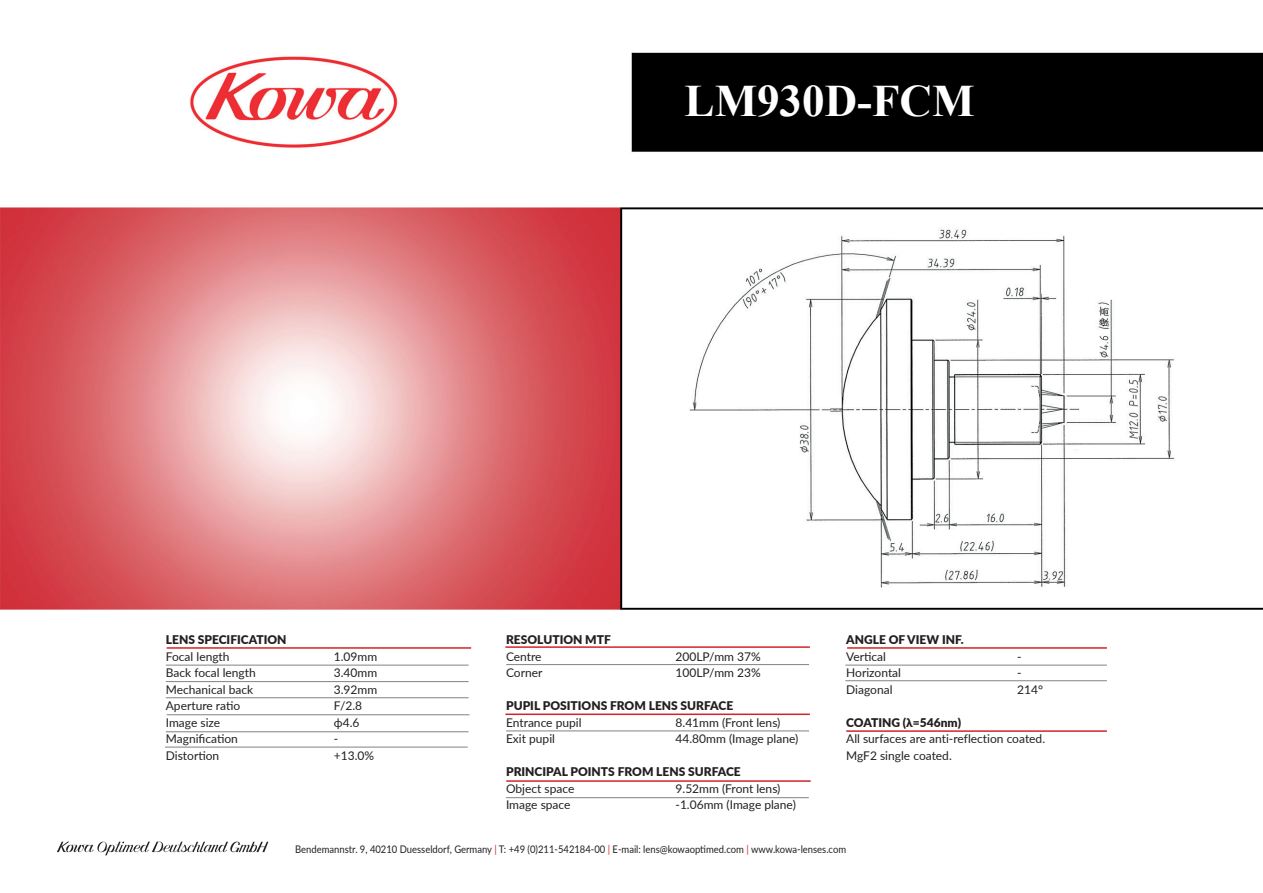
<style>
.page{position:relative;width:1263px;height:893px;background:#fff}
.page>*{position:absolute;margin:0;border:0;box-sizing:border-box;transform-origin:0 0}
.t1{font:700 45px "Times New Roman";color:#fff}
.t2{font:12px/16.5px "Lato";color:#231f20}
.t3{font:900 12px "Lato";color:#231f20}
.t4{font:10.5px "Lato";color:#231f20;scale:.9 1}
.s1{color:#d1232a}
</style>
<div class="page">
<img style="left:0;top:52px;width:1263px;height:747px">
<img style="left:57px;top:841px;width:212px;height:15px">
<hr style="left:167px;top:647px;width:304px;height:2px;background:#d1232a">
<hr style="left:505px;top:646px;width:305px;height:2px;background:#d1232a">
<hr style="left:847px;top:647px;width:260px;height:2px;background:#d1232a">
<hr style="left:846px;top:730px;width:261px;height:2px;background:#d1232a">
<hr style="left:506px;top:664px;width:303px;height:1px;background:#808285">
<hr style="left:506px;top:730px;width:303px;height:1px;background:#808285">
<hr style="left:506px;top:797px;width:303px;height:1px;background:#808285">
<hr style="left:505px;top:713px;width:305px;height:2px;background:#d1232a">
<hr style="left:506px;top:780px;width:305px;height:2px;background:#d1232a">
<hr style="left:166px;top:665px;width:303px;height:1px;background:#808285">
<hr style="left:166px;top:681px;width:303px;height:1px;background:#808285">
<hr style="left:166px;top:697px;width:303px;height:1px;background:#808285">
<hr style="left:167px;top:714px;width:302px;height:1px;background:#808285">
<hr style="left:166px;top:731px;width:303px;height:1px;background:#808285">
<hr style="left:165px;top:747px;width:303px;height:1px;background:#808285">
<hr style="left:845px;top:665px;width:262px;height:1px;background:#808285">
<hr style="left:845px;top:680px;width:262px;height:1px;background:#808285">
<h1 class="t1" style="left:685px;top:68px;width:291px">LM930D-FCM</h1>
<p class="t3" style="left:166px;top:631px;width:122px">LENS SPECIFICATION</p>
<p class="t2" style="left:166px;top:648px;width:65px">Focal length</p>
<p class="t2" style="left:334px;top:648px;width:45px">1.09mm</p>
<p class="t2" style="left:166px;top:664px;width:92px">Back focal length</p>
<p class="t2" style="left:334px;top:664px;width:45px">3.40mm</p>
<p class="t2" style="left:166px;top:681px;width:89px">Mechanical back</p>
<p class="t2" style="left:334px;top:681px;width:45px">3.92mm</p>
<p class="t2" style="left:166px;top:697px;width:76px">Aperture ratio</p>
<p class="t2" style="left:334px;top:697px;width:30px">F/2.8</p>
<p class="t2" style="left:166px;top:714px;width:56px">Image size</p>
<p class="t2" style="left:334px;top:714px;width:27px">φ4.6</p>
<p class="t2" style="left:166px;top:730px;width:74px">Magnification</p>
<p class="t2" style="left:334px;top:730px;width:6px">-</p>
<p class="t2" style="left:166px;top:747px;width:55px">Distortion</p>
<p class="t2" style="left:334px;top:747px;width:42px">+13.0%</p>
<p class="t3" style="left:506px;top:631px;width:106px">RESOLUTION MTF</p>
<p class="t2" style="left:506px;top:648px;width:37px">Centre</p>
<p class="t2" style="left:675px;top:648px;width:87px">200LP/mm 37%</p>
<p class="t2" style="left:506px;top:664px;width:38px">Corner</p>
<p class="t2" style="left:675px;top:664px;width:87px">100LP/mm 23%</p>
<p class="t3" style="left:506px;top:697px;width:229px">PUPIL POSITIONS FROM LENS SURFACE</p>
<p class="t2" style="left:506px;top:714px;width:77px">Entrance pupil</p>
<p class="t2" style="left:675px;top:714px;width:106px">8.41mm (Front lens)</p>
<p class="t2" style="left:506px;top:730px;width:50px">Exit pupil</p>
<p class="t2" style="left:675px;top:730px;width:124px">44.80mm (Image plane)</p>
<p class="t3" style="left:506px;top:763px;width:236px">PRINCIPAL POINTS FROM LENS SURFACE</p>
<p class="t2" style="left:506px;top:780px;width:70px">Object space</p>
<p class="t2" style="left:675px;top:780px;width:106px">9.52mm (Front lens)</p>
<p class="t2" style="left:506px;top:796px;width:66px">Image space</p>
<p class="t2" style="left:675px;top:796px;width:122px">-1.06mm (Image plane)</p>
<p class="t4" style="left:295px;top:841px;width:614px">Bendemannstr. 9, 40210 Duesseldorf, Germany <span class="s1">|</span> T: +49 (0)211-542184-00 <span class="s1">|</span> E-mail: lens@kowaoptimed.com <span class="s1">|</span> www.kowa-lenses.com</p>
<p class="t3" style="left:846px;top:631px;width:119px">ANGLE OF VIEW INF.</p>
<p class="t2" style="left:846px;top:648px;width:41px">Vertical</p>
<p class="t2" style="left:1017px;top:648px;width:6px">-</p>
<p class="t2" style="left:846px;top:664px;width:56px">Horizontal</p>
<p class="t2" style="left:1017px;top:664px;width:6px">-</p>
<p class="t2" style="left:846px;top:681px;width:48px">Diagonal</p>
<p class="t2" style="left:1017px;top:681px;width:27px">214°</p>
<p class="t3" style="left:846px;top:714px;width:116px">COATING (λ=546nm)</p>
<p class="t2" style="left:846px;top:730px;width:200px">All surfaces are anti-reflection coated.<br>MgF2 single coated.</p>
</div>
